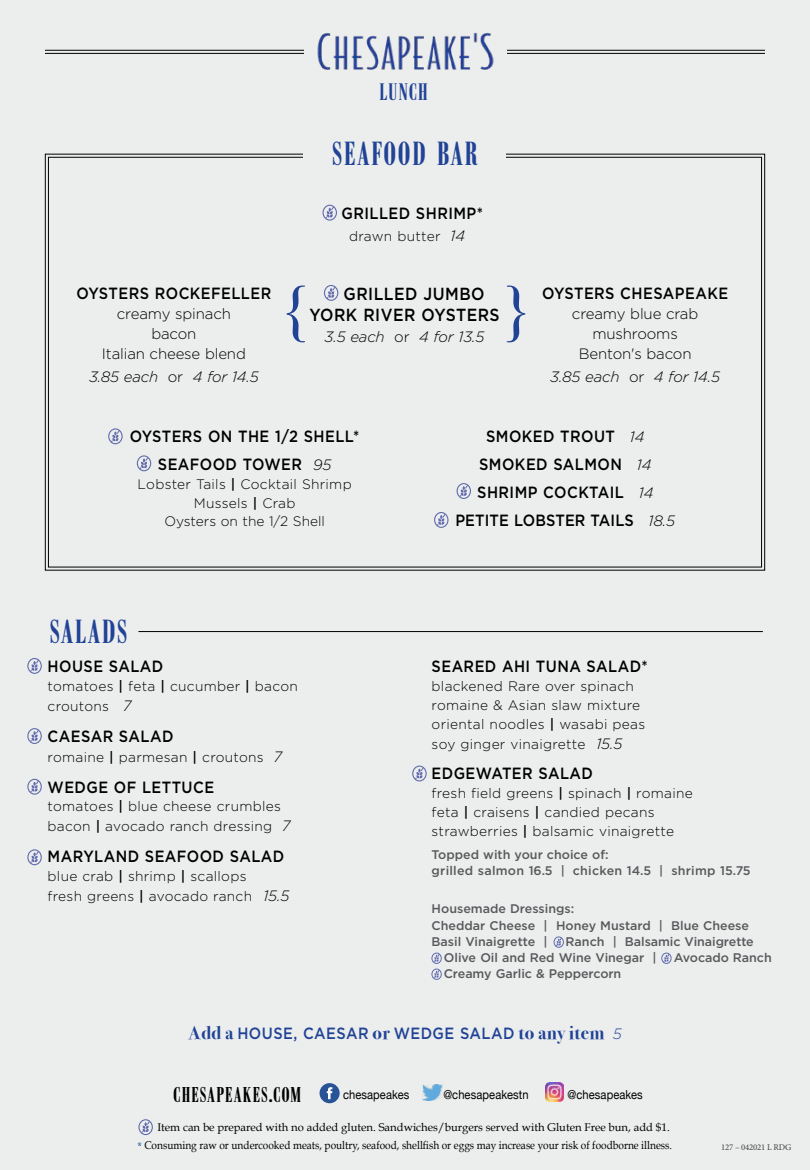
<style>
.page{position:relative;width:810px;height:1170px;background:#eceded}
.page>*{position:absolute;margin:0;border:0;box-sizing:border-box;transform-origin:0 0}
.t1{font:67.5px "Bodoni Svty Two ITCTT Book";color:#204396}
.t2{font:35px "Bodoni Ant Com D Dem Bol";letter-spacing:.06em;color:#204396}
.t3{font:25px "Bodoni Ant Com D Dem Bol";letter-spacing:.055em;color:#204396}
.t4{font:22.5px "Bodoni Ant Com D Dem Bol";letter-spacing:.06em;color:#000}
.t5{font:500 17.5px/21px "Gotham";letter-spacing:.03em;color:#000;scale:.9 1}
.t6{font:500 16.25px/27.9px "Gotham";letter-spacing:.03em;color:#000;text-align:center;scale:.9 1}
.t7{font:500 16.25px "Gotham";letter-spacing:.03em;color:#204396;scale:.9 1}
.t8{font:300 15px/20px "Gotham";letter-spacing:-.01em;color:#000;text-align:center}
.t9{font:italic 300 15px "Gotham";letter-spacing:-.01em;color:#000}
.t10{font:300 13.75px/18.8px "Gotham";letter-spacing:.02em;color:#000}
.t11{font:500 12.5px/16.2px "Gotham";color:#58595b}
.t12{font:12.38px "Helvetica Neue";letter-spacing:.01em;color:#000;scale:.9 1}
.t13{font:11.25px "Book Antiqua";color:#000;scale:.9 1}
.t14{font:11.25px "Book Antiqua";color:#000}
.t15{font:8.75px "Minion Pro";letter-spacing:-.025em;color:#414042}
.s1{font-style:italic;font-size:15px}
.s2{font-style:normal}
.s3{font-weight:300;font-style:italic;font-size:15px}
.s4{font-weight:500}
.s5{font-family:"Bodoni Svty Two ITCTT Bold";font-weight:400;font-size:18.75px}
.s6{color:#034ea2}
</style>
<div class="page">
<div style="left:138px;top:1119px;width:15px;height:16px;border:1px solid #616bad;border-radius:50%"></div>
<svg style="left:141px;top:1120px;width:10px;height:14px"></svg>
<hr style="left:45px;top:50px;width:720px;height:1px;background:#000">
<hr style="left:45px;top:53px;width:720px;height:1px;background:#000">
<img style="left:304px;top:32px;width:202px;height:38px">
<svg style="left:45px;top:154px;width:720px;height:417px"></svg>
<div style="left:304px;top:142px;width:202px;height:31px;background:#eceded"></div>
<div style="left:27px;top:658px;width:15px;height:16px;border:1px solid #616bad;border-radius:50%"></div>
<svg style="left:30px;top:659px;width:10px;height:14px"></svg>
<div style="left:27px;top:728px;width:15px;height:16px;border:1px solid #616bad;border-radius:50%"></div>
<svg style="left:30px;top:729px;width:10px;height:14px"></svg>
<div style="left:27px;top:779px;width:15px;height:16px;border:1px solid #616bad;border-radius:50%"></div>
<svg style="left:30px;top:780px;width:10px;height:13px"></svg>
<div style="left:412px;top:766px;width:15px;height:15px;border:1px solid #616bad;border-radius:50%"></div>
<svg style="left:414px;top:767px;width:10px;height:13px"></svg>
<div style="left:27px;top:849px;width:15px;height:16px;border:1px solid #616bad;border-radius:50%"></div>
<svg style="left:30px;top:850px;width:10px;height:14px"></svg>
<hr style="left:138px;top:631px;width:625px;height:1px;background:#000">
<div style="left:323px;top:205px;width:14px;height:16px;border:1px solid #616bad;border-radius:50%"></div>
<svg style="left:325px;top:206px;width:10px;height:13px"></svg>
<div style="left:324px;top:285px;width:14px;height:16px;border:1px solid #616bad;border-radius:50%"></div>
<svg style="left:326px;top:286px;width:10px;height:14px"></svg>
<div style="left:108px;top:428px;width:15px;height:16px;border:1px solid #616bad;border-radius:50%"></div>
<svg style="left:110px;top:429px;width:10px;height:14px"></svg>
<div style="left:137px;top:455px;width:14px;height:16px;border:1px solid #616bad;border-radius:50%"></div>
<svg style="left:139px;top:456px;width:10px;height:14px"></svg>
<div style="left:457px;top:483px;width:14px;height:16px;border:1px solid #616bad;border-radius:50%"></div>
<svg style="left:459px;top:484px;width:10px;height:14px"></svg>
<div style="left:434px;top:512px;width:15px;height:16px;border:1px solid #616bad;border-radius:50%"></div>
<svg style="left:436px;top:513px;width:10px;height:14px"></svg>
<img style="left:423px;top:1084px;width:20px;height:16px">
<img style="left:545px;top:1082px;width:19px;height:19px">
<div style="left:320px;top:1083px;width:20px;height:20px;background:#295397;border-radius:50%"></div>
<svg style="left:327px;top:1087px;width:5px;height:12px"></svg>
<div style="left:432px;top:969px;width:10px;height:11px;border:1px solid #616bad;border-radius:50%"></div>
<svg style="left:433px;top:969px;width:7px;height:10px"></svg>
<div style="left:661px;top:953px;width:11px;height:11px;border:1px solid #616bad;border-radius:50%"></div>
<svg style="left:663px;top:953px;width:7px;height:10px"></svg>
<div style="left:432px;top:953px;width:10px;height:11px;border:1px solid #616bad;border-radius:50%"></div>
<svg style="left:433px;top:953px;width:7px;height:10px"></svg>
<div style="left:554px;top:937px;width:10px;height:11px;border:1px solid #616bad;border-radius:50%"></div>
<svg style="left:555px;top:937px;width:7px;height:10px"></svg>
<h3 class="t3" style="left:380px;top:79px;width:50px">LUNCH</h3>
<h2 class="t2" style="left:332px;top:135px;width:147px">SEAFOOD BAR</h2>
<p class="t6" style="left:342px;top:199px;width:159px">GRILLED SHRIMP*</p>
<p class="t10" style="left:349px;top:226px;width:117px">drawn butter <span class="s1">14</span></p>
<p class="t6" style="left:77px;top:279px;width:218px">OYSTERS ROCKEFELLER</p>
<p class="t8" style="left:102px;top:303px;width:146px">creamy spinach bacon<br>Italian cheese blend</p>
<p class="t9" style="left:89px;top:368px;width:171px">3.85 each <span class="s2">or</span> 4 for 14.5</p>
<h1 class="t1" style="left:286px;top:254px;width:22px">{</h1>
<h1 class="t1" style="left:506px;top:254px;width:22px">}</h1>
<p class="t5" style="left:309px;top:283px;width:213px;text-indent:34px">GRILLED JUMBO<br>YORK RIVER OYSTERS</p>
<p class="t9" style="left:324px;top:327px;width:162px">3.5 each <span class="s2">or</span> 4 for 13.5</p>
<p class="t6" style="left:542px;top:279px;width:208px">OYSTERS CHESAPEAKE</p>
<p class="t8" style="left:572px;top:303px;width:128px">creamy blue crab mushrooms<br>Benton's bacon</p>
<p class="t9" style="left:550px;top:368px;width:171px">3.85 each <span class="s2">or</span> 4 for 14.5</p>
<p class="t6" style="left:130px;top:422px;width:257px">OYSTERS ON THE 1/2 SHELL*<br>SEAFOOD TOWER <span class="s3">95</span></p>
<p class="t10" style="left:138px;top:474px;width:216px;text-align:center">Lobster Tails <span class="s4">|</span> Cocktail Shrimp<br>Mussels <span class="s4">|</span> Crab<br>Oysters on the 1/2 Shell</p>
<h2 class="t2" style="left:50px;top:613px;width:78px">SALADS</h2>
<p class="t6" style="left:48px;top:652px;width:130px">HOUSE SALAD</p>
<p class="t10" style="left:48px;top:676px;width:252px;line-height:20px">tomatoes <span class="s4">|</span> feta <span class="s4">|</span> cucumber <span class="s4">|</span> bacon croutons <span class="s1">7</span></p>
<p class="t6" style="left:48px;top:722px;width:141px">CAESAR SALAD</p>
<p class="t10" style="left:48px;top:747px;width:236px">romaine <span class="s4">|</span> parmesan <span class="s4">|</span> croutons <span class="s1">7</span></p>
<p class="t6" style="left:48px;top:773px;width:187px">WEDGE OF LETTUCE</p>
<p class="t10" style="left:48px;top:796px;width:244px;line-height:20px">tomatoes <span class="s4">|</span> blue cheese crumbles bacon <span class="s4">|</span> avocado ranch dressing <span class="s1">7</span></p>
<p class="t6" style="left:48px;top:842px;width:264px">MARYLAND SEAFOOD SALAD</p>
<p class="t10" style="left:48px;top:866px;width:243px;line-height:20px">blue crab <span class="s4">|</span> shrimp <span class="s4">|</span> scallops<br>fresh greens <span class="s4">|</span> avocado ranch <span class="s1">15.5</span></p>
<p class="t6" style="left:455px;top:422px;width:246px">SMOKED TROUT <span class="s3">14<br></span>SMOKED SALMON <span class="s3">14<br></span>SHRIMP COCKTAIL <span class="s3">14<br></span>PETITE LOBSTER TAILS <span class="s3">18.5</span></p>
<p class="t6" style="left:432px;top:652px;width:242px">SEARED AHI TUNA SALAD*</p>
<p class="t10" style="left:432px;top:676px;width:215px">blackened Rare over spinach romaine &amp; Asian slaw mixture oriental noodles <span class="s4">|</span> wasabi peas</p>
<p class="t10" style="left:432px;top:734px;width:192px">soy ginger vinaigrette <span class="s1">15.5</span></p>
<p class="t6" style="left:432px;top:759px;width:181px">EDGEWATER SALAD</p>
<p class="t10" style="left:432px;top:783px;width:263px">fresh field greens <span class="s4">|</span> spinach <span class="s4">|</span> romaine feta <span class="s4">|</span> craisens <span class="s4">|</span> candied pecans strawberries <span class="s4">|</span> balsamic vinaigrette</p>
<p class="t11" style="left:432px;top:846px;width:320px">Topped with your choice of:<br>grilled salmon 16.5 | chicken 14.5 | shrimp 15.75</p>
<p class="t11" style="left:432px;top:901px;width:319px">Housemade Dressings:<br>Cheddar Cheese | Honey Mustard | Blue Cheese<br>Basil Vinaigrette |</p>
<p class="t11" style="left:444px;top:933px;width:312px;text-indent:122px">Ranch | Balsamic Vinaigrette<br>Olive Oil and Red Wine Vinegar |</p>
<p class="t11" style="left:674px;top:949px;width:99px">Avocado Ranch</p>
<p class="t11" style="left:444px;top:966px;width:179px">Creamy Garlic &amp; Peppercorn</p>
<p class="t7" style="left:188px;top:1022px;width:483px"><span class="s5">Add a</span> HOUSE, CAESAR <span class="s5">or</span> WEDGE SALAD <span class="s5">to any item</span> <span class="s3">5</span></p>
<h3 class="t4" style="left:174px;top:1082px;width:129px">CHESAPEAKES.COM</h3>
<p class="t12" style="left:343px;top:1085px;width:75px">chesapeakes</p>
<p class="t12" style="left:443px;top:1085px;width:96px">@chesapeakestn</p>
<p class="t12" style="left:568px;top:1085px;width:85px">@chesapeakes</p>
<p class="t14" style="left:157px;top:1120px;width:514px">Item can be prepared with no added gluten. Sandwiches/burgers served with Gluten Free bun, add $1.</p>
<p class="t13" style="left:138px;top:1138px;width:595px"><span class="s6">*</span> Consuming raw or undercooked meats, poultry, seafood, shellfish or eggs may increase your risk of foodborne illness.</p>
<p class="t15" style="left:721px;top:1142px;width:72px">127 – 042021 L RDG</p>
</div>
